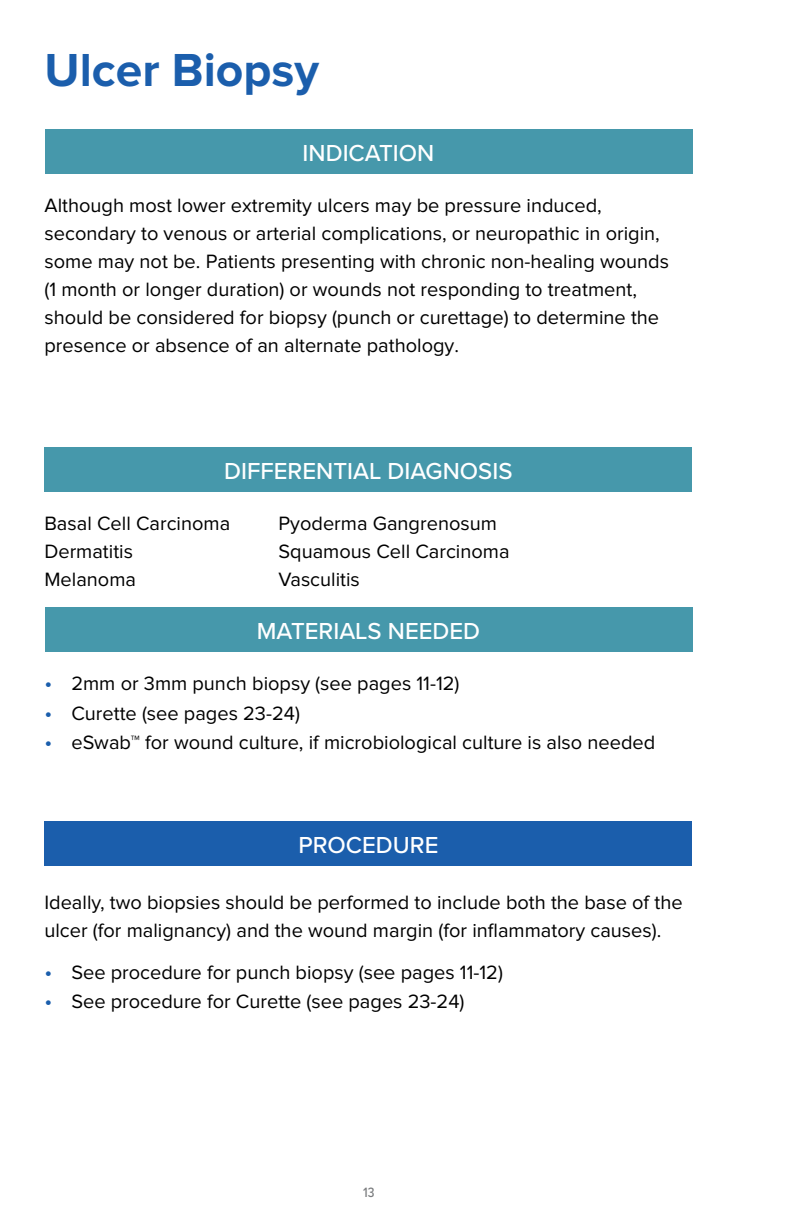
<style>
.page{position:relative;width:792px;height:1224px;background:#fff}
.page>*{position:absolute;margin:0;border:0;box-sizing:border-box;transform-origin:0 0}
.t1{font:700 48px "Proxima Nova";color:#1b5eac}
.t2{font:500 24px "Proxima Nova";color:#fff}
.t3{font:20px/28px "Proxima Nova";color:#000}
.t4{font:500 14px "Proxima Nova Cond";color:#7a7c7e}
.s1{font-size:22px;color:#1b5eac}
</style>
<div class="page">
<div style="left:45px;top:129px;width:648px;height:45px;background:#4698ab"></div>
<div style="left:45px;top:607px;width:648px;height:45px;background:#4698ab"></div>
<div style="left:44px;top:447px;width:648px;height:45px;background:#4698ab"></div>
<div style="left:44px;top:821px;width:648px;height:45px;background:#1b5eac"></div>
<h1 class="t1" style="left:45px;top:43px;width:276px">Ulcer Biopsy</h1>
<p class="t2" style="left:303px;top:135px;width:133px">INDICATION</p>
<p class="t3" style="left:45px;top:192px;width:626px">Although most lower extremity ulcers may be pressure induced, secondary to venous or arterial complications, or neuropathic in origin, some may not be. Patients presenting with chronic non-healing wounds (1 month or longer duration) or wounds not responding to treatment, should be considered for biopsy (punch or curettage) to determine the presence or absence of an alternate pathology.</p>
<p class="t2" style="left:224px;top:453px;width:290px">DIFFERENTIAL DIAGNOSIS</p>
<p class="t3" style="left:44px;top:510px;width:187px">Basal Cell Carcinoma<br>Dermatitis<br>Melanoma</p>
<p class="t3" style="left:279px;top:510px;width:233px">Pyoderma Gangrenosum<br>Squamous Cell Carcinoma<br>Vasculitis</p>
<p class="t2" style="left:257px;top:613px;width:225px">MATERIALS NEEDED</p>
<p class="t3" style="left:44px;top:670px;width:417px"><span class="s1">•</span> 2mm or 3mm punch biopsy (see pages 11-12)</p>
<p class="t3" style="left:44px;top:700px;width:257px"><span class="s1">•</span> Curette (see pages 23-24)</p>
<p class="t3" style="left:44px;top:730px;width:612px"><span class="s1">•</span> eSwab™ for wound culture, if microbiological culture is also needed</p>
<p class="t2" style="left:298px;top:827px;width:142px">PROCEDURE</p>
<p class="t3" style="left:44px;top:889px;width:640px">Ideally, two biopsies should be performed to include both the base of the ulcer (for malignancy) and the wound margin (for inflammatory causes).</p>
<p class="t3" style="left:44px;top:959px;width:460px"><span class="s1">•</span> See procedure for punch biopsy (see pages 11-12)</p>
<p class="t3" style="left:44px;top:989px;width:422px"><span class="s1">•</span> See procedure for Curette (see pages 23-24)</p>
<p class="t4" style="left:363px;top:1182px;width:13px">13</p>
</div>
